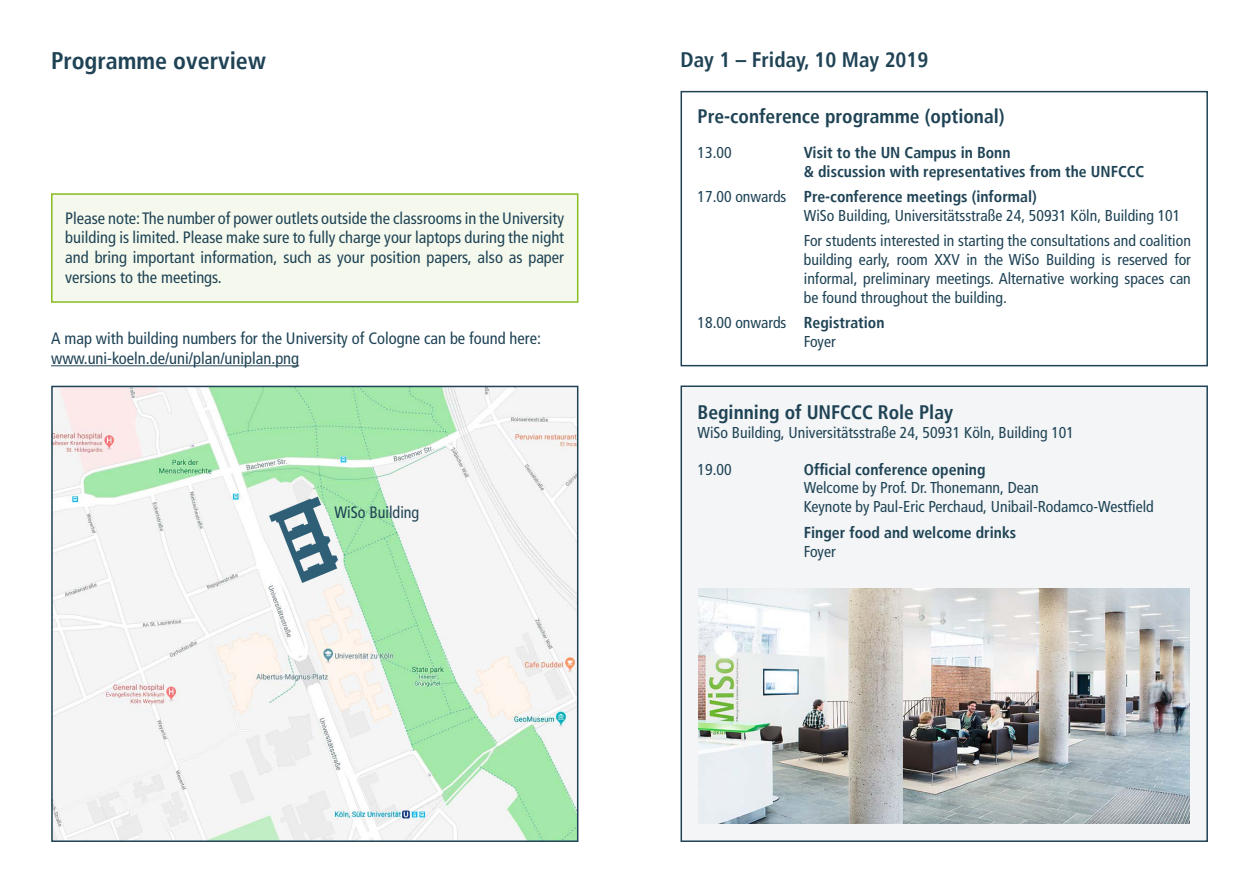
<style>
.page{position:relative;width:1259px;height:893px;background:#fff}
.page>*{position:absolute;margin:0;border:0;box-sizing:border-box;transform-origin:0 0}
.t1{font:700 condensed 24px "Frutiger LT";color:#1f4355}
.t2{font:700 condensed 21px "Frutiger LT";color:#1f4355}
.t3{font:700 condensed 19.5px "Frutiger LT";color:#1f4355}
.t4{font:condensed 16.5px/19.8px "Frutiger LT";color:#1f4355}
.t5{font:condensed 15.75px/18.9px "Frutiger LT";color:#1f4355}
.t6{font:700 condensed 15.75px/18.9px "Frutiger LT";color:#1f4355}
</style>
<div class="page">
<div style="left:680px;top:91px;width:528px;height:275px;border:2px solid #1f4355"></div>
<div style="left:680px;top:385px;width:528px;height:457px;background:#f3f5f6;border:2px solid #1f4355"></div>
<img style="left:54px;top:389px;width:521px;height:450px">
<div style="left:51px;top:386px;width:527px;height:456px;border:2px solid #1f4355"></div>
<svg style="left:269px;top:496px;width:76px;height:89px"></svg>
<hr style="left:51px;top:365px;width:248px;height:1px;background:#1f4355">
<div style="left:52px;top:194px;width:526px;height:108px;background:#f5f9ed"></div>
<div style="left:51px;top:193px;width:527px;height:110px;border:2px solid #85bc22"></div>
<img style="left:699px;top:588px;width:490px;height:235px">
<h1 class="t1" style="left:51px;top:46px;width:216px">Programme overview</h1>
<p class="t4" style="left:65px;top:208px;width:500px;text-align:justify">Please note: The number of power outlets outside the classrooms in the University building is limited. Please make sure to fully charge your laptops during the night and bring important information, such as your position papers, also as paper versions to the meetings.</p>
<p class="t4" style="left:51px;top:329px;width:491px">A map with building numbers for the University of Cologne can be found here: www.uni-koeln.de/uni/plan/uniplan.png</p>
<p class="t4" style="left:334px;top:503px;width:86px">WiSo Building</p>
<h2 class="t2" style="left:680px;top:47px;width:249px">Day 1 – Friday, 10 May 2019</h2>
<p class="t3" style="left:697px;top:105px;width:308px">Pre-conference programme (optional)</p>
<p class="t5" style="left:697px;top:143px;width:36px">13.00</p>
<p class="t5" style="left:697px;top:187px;width:90px">17.00 onwards</p>
<p class="t5" style="left:697px;top:314px;width:90px">18.00 onwards</p>
<p class="t6" style="left:804px;top:143px;width:342px">Visit to the UN Campus in Bonn<br>&amp; discussion with representatives from the UNFCCC</p>
<p class="t6" style="left:804px;top:187px;width:234px">Pre-conference meetings (informal)</p>
<p class="t5" style="left:804px;top:203px;width:388px;line-height:25.3px">WiSo Building, Universitätsstraße 24, 50931 Köln, Building 101<br>For students interested in starting the consultations and coalition</p>
<p class="t5" style="left:804px;top:251px;width:388px;text-align:justify">building early, room XXV in the WiSo Building is reserved for informal, preliminary meetings. Alternative working spaces can be found throughout the building.</p>
<p class="t6" style="left:804px;top:313px;width:82px">Registration</p>
<p class="t5" style="left:804px;top:332px;width:33px">Foyer</p>
<p class="t3" style="left:697px;top:401px;width:257px">Beginning of UNFCCC Role Play</p>
<p class="t5" style="left:697px;top:423px;width:378px">WiSo Building, Universitätsstraße 24, 50931 Köln, Building 101</p>
<p class="t5" style="left:697px;top:460px;width:36px">19.00</p>
<p class="t6" style="left:804px;top:460px;width:183px">Official conference opening</p>
<p class="t5" style="left:804px;top:479px;width:351px">Welcome by Prof. Dr. Thonemann, Dean<br>Keynote by Paul-Eric Perchaud, Unibail-Rodamco-Westfield</p>
<p class="t6" style="left:804px;top:523px;width:214px">Finger food and welcome drinks</p>
<p class="t5" style="left:804px;top:542px;width:33px">Foyer</p>
</div>
